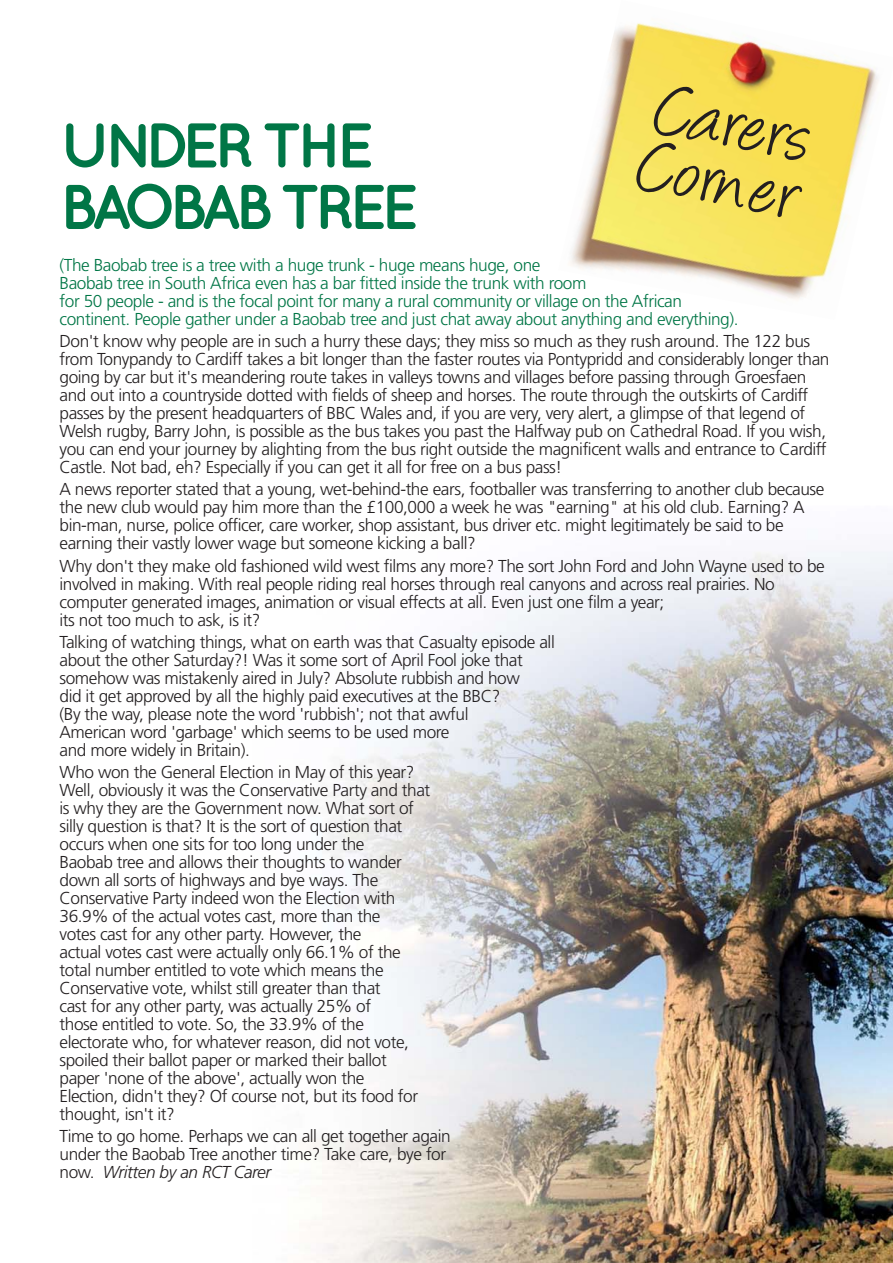
<style>
.page{position:relative;width:893px;height:1263px;background:#fff}
.page>*{position:absolute;margin:0;border:0;box-sizing:border-box;transform-origin:0 0}
.t1{font:84px "Angelina";color:#231f20}
.t2{font:700 63px/61.5px "Quicksand";letter-spacing:-.11em;color:#007646}
.t3{font:300 17.25px/18px "Frutiger";letter-spacing:-.025em;color:#231f20}
.t4{font:300 17.25px/18px "Frutiger";letter-spacing:-.025em;color:#007646}
.s1{font-style:italic}
</style>
<div class="page">
<img style="left:305px;top:551px;width:588px;height:712px">
<img style="left:570px;top:23px;width:309px;height:276px">
<h1 class="t1" style="left:671px;top:51px;width:156px;rotate:12deg">Carers</h1>
<h2 class="t2" style="left:59px;top:120px;width:361px">UNDER THE<br>BAOBAB TREE</h2>
<p class="t4" style="left:60px;top:257px;width:681px">(The Baobab tree is a tree with a huge trunk - huge means huge, one<br>Baobab tree in South Africa even has a bar fitted inside the trunk with room<br>for 50 people - and is the focal point for many a rural community or village on the African continent. People gather under a Baobab tree and just chat away about anything and everything).</p>
<p class="t3" style="left:60px;top:333px;width:771px">Don't know why people are in such a hurry these days; they miss so much as they rush around. The 122 bus from Tonypandy to Cardiff takes a bit longer than the faster routes via Pontypridd and considerably longer than going by car but it's meandering route takes in valleys towns and villages before passing through Groesfaen and out into a countryside dotted with fields of sheep and horses. The route through the outskirts of Cardiff passes by the present headquarters of BBC Wales and, if you are very, very alert, a glimpse of that legend of Welsh rugby, Barry John, is possible as the bus takes you past the Halfway pub on Cathedral Road. If you wish, you can end your journey by alighting from the bus right outside the magnificent walls and entrance to Cardiff Castle. Not bad, eh? Especially if you can get it all for free on a bus pass!</p>
<p class="t3" style="left:60px;top:482px;width:766px">A news reporter stated that a young, wet-behind-the ears, footballer was transferring to another club because the new club would pay him more than the £100,000 a week he was "earning" at his old club. Earning? A bin-man, nurse, police officer, care worker, shop assistant, bus driver etc. might legitimately be said to be earning their vastly lower wage but someone kicking a ball?</p>
<p class="t3" style="left:60px;top:558px;width:767px">Why don't they make old fashioned wild west films any more? The sort John Ford and John Wayne used to be involved in making. With real people riding real horses through real canyons and across real prairies. No computer generated images, animation or visual effects at all. Even just one film a year;<br>its not too much to ask, is it?</p>
<p class="t3" style="left:60px;top:634px;width:497px">Talking of watching things, what on earth was that Casualty episode all about the other Saturday?! Was it some sort of April Fool joke that somehow was mistakenly aired in July? Absolute rubbish and how<br>did it get approved by all the highly paid executives at the BBC?<br>(By the way, please note the word 'rubbish'; not that awful<br>American word 'garbage' which seems to be used more<br>and more widely in Britain).</p>
<p class="t3" style="left:60px;top:764px;width:372px">Who won the General Election in May of this year?<br>Well, obviously it was the Conservative Party and that is why they are the Government now. What sort of silly question is that? It is the sort of question that occurs when one sits for too long under the<br>Baobab tree and allows their thoughts to wander down all sorts of highways and bye ways. The Conservative Party indeed won the Election with 36.9% of the actual votes cast, more than the<br>votes cast for any other party. However, the<br>actual votes cast were actually only 66.1% of the total number entitled to vote which means the Conservative vote, whilst still greater than that<br>cast for any other party, was actually 25% of<br>those entitled to vote. So, the 33.9% of the electorate who, for whatever reason, did not vote, spoiled their ballot paper or marked their ballot paper 'none of the above', actually won the<br>Election, didn't they? Of course not, but its food for thought, isn't it?</p>
<p class="t3" style="left:60px;top:1129px;width:393px">Time to go home. Perhaps we can all get together again under the Baobab Tree another time? Take care, bye for now. <span class="s1">Written by an RCT Carer</span></p>
<h1 class="t1" style="left:654px;top:107px;width:167px;rotate:12deg">Corner</h1>
</div>
